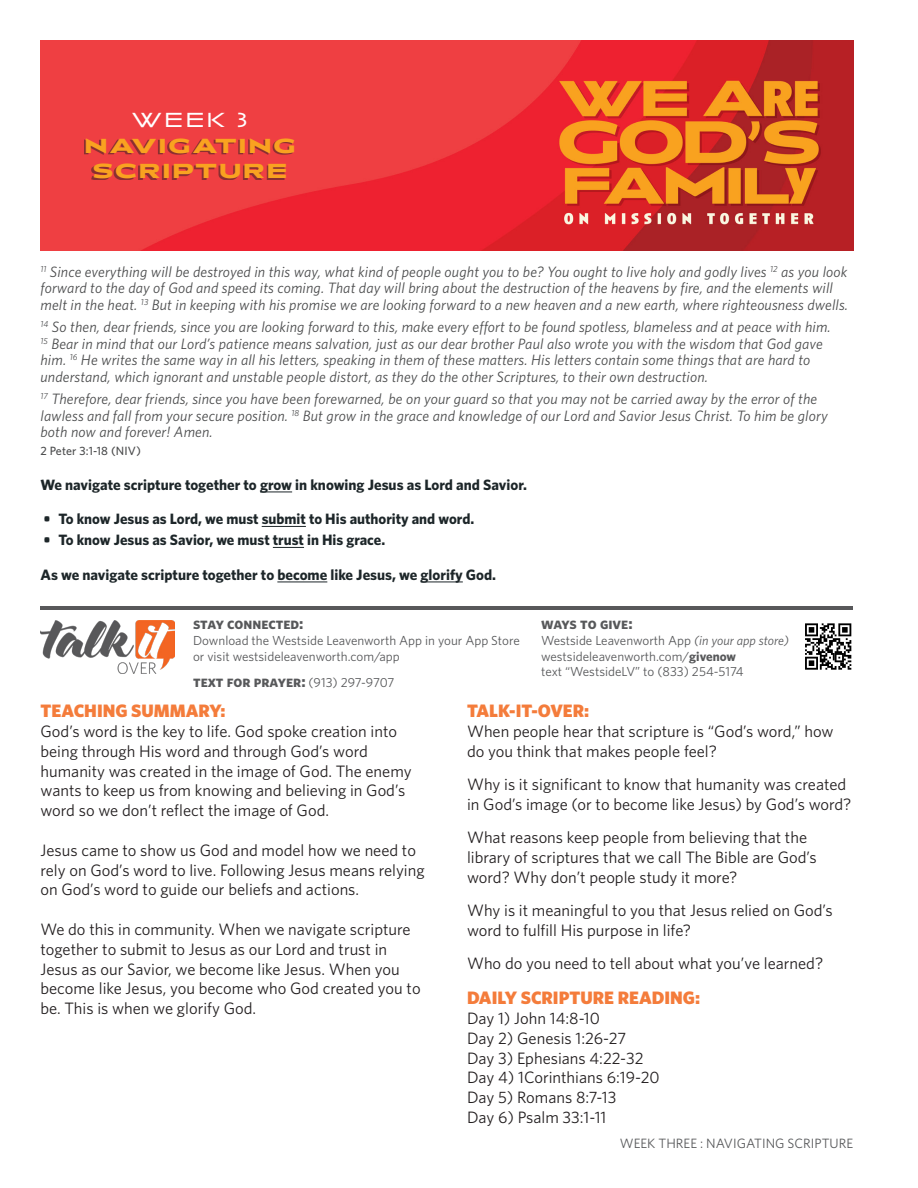
<style>
.page{position:relative;width:918px;height:1188px;background:#fff}
.page>*{position:absolute;margin:0;border:0;box-sizing:border-box;transform-origin:0 0}
.t1{font:700 expanded 21px/25.2px "Anisette Std";letter-spacing:.12em;color:#f9a220;text-align:center}
.t2{font:21px "Anisette Std";color:#fff}
.H2_Orange{font:900 18px "Whitney HTF";color:#f47c3b}
.TIO-paragraph{font:16.5px/19.8px "Whitney HTF";color:#231f20}
.TIO-Scriptures{font:16.5px "Whitney HTF";color:#231f20}
.t3{font:16.05px "Whitney HTF Bold SC";letter-spacing:-.005em;color:#57585a}
.Scripture_Left{font:italic 15px/16.5px "Whitney HTF";letter-spacing:.01em;color:#4b4c4d}
.Scripture_Left_Last_Paragraph{font:italic 15px/16.5px "Whitney HTF";letter-spacing:.01em;color:#4b4c4d}
.Fillin_Bold{font:700 15px "Whitney HTF";color:#1d2629}
.Fillin_Bold_-pad_top{font:700 15px "Whitney HTF";color:#1d2629}
.t4{font:13.5px "Whitney HTF";color:#57585a}
.t5{font:13.05px/15.8px "Whitney HTF";color:#57585a}
.Scripture_Reference_Left{font:500 12px "Whitney HTF";letter-spacing:.01em;color:#4b4c4d}
.s1{font-family:"Whitney HTF";font-size:13.05px}
.s2{font-style:italic}
.s3{font-weight:700}
</style>
<div class="page">
<hr style="left:40px;top:606px;width:813px;height:3px;background:#58585a">
<img style="left:41px;top:620px;width:133px;height:53px">
<svg style="left:851px;top:623px;width:1px;height:47px"></svg>
<svg style="left:805px;top:623px;width:46px;height:47px"></svg>
<img style="left:40px;top:40px;width:813px;height:210px">
<div style="left:85px;top:140px;width:208px;height:40px;background:#231f20;opacity:.5"></div>
<hr style="left:260px;top:492px;width:32px;height:1px;background:#1d2629">
<hr style="left:262px;top:526px;width:44px;height:1px;background:#1d2629">
<hr style="left:273px;top:547px;width:31px;height:1px;background:#1d2629">
<hr style="left:277px;top:582px;width:50px;height:1px;background:#1d2629">
<hr style="left:421px;top:582px;width:42px;height:1px;background:#1d2629">
<p class="t2" style="left:132px;top:108px;width:118px">WEEK 3</p>
<p class="t1" style="left:85px;top:133px;width:212px">NAVIGATING<br>SCRIPTURE</p>
<p class="Scripture_Left" style="left:40px;top:263px;width:809px"><sup>11</sup> Since everything will be destroyed in this way, what kind of people ought you to be? You ought to live holy and godly lives <sup>12</sup> as you look forward to the day of God and speed its coming. That day will bring about the destruction of the heavens by fire, and the elements will melt in the heat. <sup>13</sup> But in keeping with his promise we are looking forward to a new heaven and a new earth, where righteousness dwells.</p>
<p class="Scripture_Left" style="left:40px;top:319px;width:792px"><sup>14</sup> So then, dear friends, since you are looking forward to this, make every effort to be found spotless, blameless and at peace with him.<br><sup>15</sup> Bear in mind that our Lord’s patience means salvation, just as our dear brother Paul also wrote you with the wisdom that God gave him. <sup>16</sup> He writes the same way in all his letters, speaking in them of these matters. His letters contain some things that are hard to understand, which ignorant and unstable people distort, as they do the other Scriptures, to their own destruction.</p>
<p class="Scripture_Left_Last_Paragraph" style="left:40px;top:391px;width:789px"><sup>17</sup> Therefore, dear friends, since you have been forewarned, be on your guard so that you may not be carried away by the error of the lawless and fall from your secure position. <sup>18</sup> But grow in the grace and knowledge of our Lord and Savior Jesus Christ. To him be glory both now and forever! Amen.</p>
<p class="Scripture_Reference_Left" style="left:40px;top:444px;width:102px">2 Peter 3:1-18 (NIV)</p>
<p class="Fillin_Bold" style="left:40px;top:476px;width:488px">We navigate scripture together to grow in knowing Jesus as Lord and Savior.</p>
<p class="Fillin_Bold" style="left:44px;top:510px;width:432px">• To know Jesus as Lord, we must submit to His authority and word.</p>
<p class="Fillin_Bold" style="left:44px;top:531px;width:343px">• To know Jesus as Savior, we must trust in His grace.</p>
<p class="Fillin_Bold_-pad_top" style="left:40px;top:566px;width:457px">As we navigate scripture together to become like Jesus, we glorify God.</p>
<p class="t3" style="left:193px;top:614px;width:112px">stay connected:</p>
<p class="t5" style="left:193px;top:632px;width:328px">Download the Westside Leavenworth App in your App Store or visit westsideleavenworth.com/app</p>
<p class="t3" style="left:193px;top:671px;width:203px">text for prayer: <span class="s1">(913) 297-9707</span></p>
<p class="t3" style="left:541px;top:614px;width:93px">ways to give:</p>
<p class="t5" style="left:541px;top:632px;width:249px">Westside Leavenworth App <span class="s2">(in your app store) </span>westsideleavenworth.com/<span class="s3">givenow<br></span>text “WestsideLV” to (833) 254-5174</p>
<p class="H2_Orange" style="left:40px;top:700px;width:187px">TEACHING SUMMARY:</p>
<p class="TIO-paragraph" style="left:40px;top:721px;width:373px">God’s word is the key to life. God spoke creation into being through His word and through God’s word humanity was created in the image of God. The enemy wants to keep us from knowing and believing in God’s word so we don’t reflect the image of God.</p>
<p class="TIO-paragraph" style="left:40px;top:840px;width:386px">Jesus came to show us God and model how we need to rely on God’s word to live. Following Jesus means relying on God’s word to guide our beliefs and actions.</p>
<p class="TIO-paragraph" style="left:40px;top:919px;width:382px">We do this in community. When we navigate scripture together to submit to Jesus as our Lord and trust in Jesus as our Savior, we become like Jesus. When you become like Jesus, you become who God created you to be. This is when we glorify God.</p>
<p class="H2_Orange" style="left:467px;top:700px;width:124px">TALK-IT-OVER:</p>
<p class="TIO-paragraph" style="left:467px;top:721px;width:368px">When people hear that scripture is “God’s word,” how do you think that makes people feel?</p>
<p class="TIO-paragraph" style="left:467px;top:774px;width:386px">Why is it significant to know that humanity was created in God’s image (or to become like Jesus) by God’s word?</p>
<p class="TIO-paragraph" style="left:467px;top:827px;width:351px">What reasons keep people from believing that the library of scriptures that we call The Bible are God’s word? Why don’t people study it more?</p>
<p class="TIO-paragraph" style="left:467px;top:900px;width:367px">Why is it meaningful to you that Jesus relied on God’s word to fulfill His purpose in life?</p>
<p class="TIO-paragraph" style="left:467px;top:953px;width:358px">Who do you need to tell about what you’ve learned?</p>
<p class="H2_Orange" style="left:467px;top:987px;width:235px">DAILY SCRIPTURE READING:</p>
<p class="TIO-Scriptures" style="left:467px;top:1009px;width:134px">Day 1) John 14:8-10</p>
<p class="TIO-Scriptures" style="left:467px;top:1028px;width:161px">Day 2) Genesis 1:26-27</p>
<p class="TIO-Scriptures" style="left:467px;top:1048px;width:178px">Day 3) Ephesians 4:22-32</p>
<p class="TIO-Scriptures" style="left:467px;top:1068px;width:194px">Day 4) 1Corinthians 6:19-20</p>
<p class="TIO-Scriptures" style="left:467px;top:1088px;width:151px">Day 5) Romans 8:7-13</p>
<p class="TIO-Scriptures" style="left:467px;top:1108px;width:141px">Day 6) Psalm 33:1-11</p>
<p class="t4" style="left:620px;top:1135px;width:235px">WEEK THREE : NAVIGATING SCRIPTURE</p>
</div>
